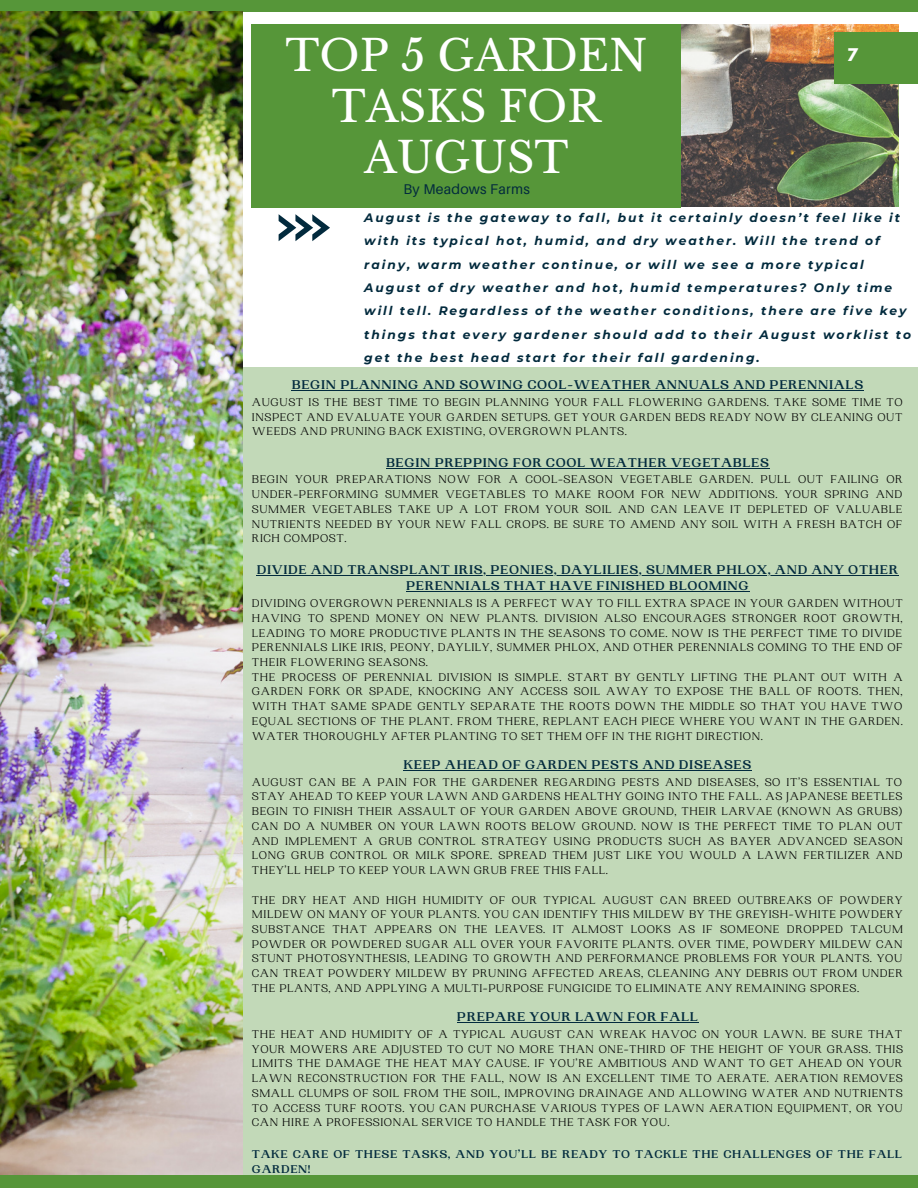
<style>
.page{position:relative;width:918px;height:1188px;background:#fff}
.page>*{position:absolute;margin:0;border:0;box-sizing:border-box;transform-origin:0 0}
.t1{font:42.45px/50.7px "Libre Baskerville";color:#fff;text-align:center}
.t2{font:700 15.45px "League Spartan";color:#fff}
.t3{font:14.1px "Aileron";letter-spacing:.015em;color:#022a3d}
.t4{font:700 13.35px/16.6px "PP Woodland";letter-spacing:.05em;color:#022a3d;text-align:center}
.t5{font:italic 700 12.15px/23.4px "Montserrat";letter-spacing:.16em;color:#022a3d}
.t6{font:11.85px/14.7px "PP Woodland";letter-spacing:.05em;color:#000;text-align:justify}
.t7{font:700 11.85px/14.7px "PP Woodland";letter-spacing:.05em;color:#022a3d}
</style>
<div class="page">
<div style="left:0;top:0;width:918px;height:12px;background:#569639"></div>
<div style="left:0;top:1175px;width:918px;height:13px;background:#569639"></div>
<img style="left:0;top:12px;width:243px;height:1163px">
<img style="left:681px;top:24px;width:218px;height:183px">
<div style="left:834px;top:32px;width:84px;height:52px;background:#569639"></div>
<div style="left:252px;top:24px;width:429px;height:183px;background:#569639"></div>
<div style="left:244px;top:368px;width:674px;height:807px;background:#c2d9b8"></div>
<svg style="left:279px;top:214px;width:51px;height:27px"></svg>
<hr style="left:292px;top:390px;width:572px;height:1px;background:#022a3d">
<hr style="left:386px;top:468px;width:384px;height:1px;background:#022a3d">
<hr style="left:257px;top:575px;width:642px;height:1px;background:#022a3d">
<hr style="left:406px;top:591px;width:343px;height:1px;background:#022a3d">
<hr style="left:404px;top:770px;width:348px;height:1px;background:#022a3d">
<hr style="left:457px;top:1022px;width:242px;height:1px;background:#022a3d">
<p class="t1" style="left:285px;top:31px;width:363px">TOP 5 GARDEN</p>
<p class="t2" style="left:847px;top:47px;width:12px">7</p>
<p class="t1" style="left:332px;top:82px;width:271px">TASKS FOR<br>AUGUST</p>
<p class="t3" style="left:404px;top:180px;width:128px">By Meadows Farms</p>
<p class="t5" style="left:364px;top:206px;width:548px">August is the gateway to fall, but it certainly doesn’t feel like it with its typical hot, humid, and dry weather. Will the trend of rainy, warm weather continue, or will we see a more typical August of dry weather and hot, humid temperatures? Only time will tell. Regardless of the weather conditions, there are five key things that every gardener should add to their August worklist to get the best head start for their fall gardening.</p>
<p class="t4" style="left:292px;top:377px;width:573px">BEGIN PLANNING AND SOWING COOL-WEATHER ANNUALS AND PERENNIALS</p>
<p class="t6" style="left:252px;top:395px;width:652px">AUGUST IS THE BEST TIME TO BEGIN PLANNING YOUR FALL FLOWERING GARDENS. TAKE SOME TIME TO INSPECT AND EVALUATE YOUR GARDEN SETUPS. GET YOUR GARDEN BEDS READY NOW BY CLEANING OUT WEEDS AND PRUNING BACK EXISTING, OVERGROWN PLANTS.</p>
<p class="t4" style="left:386px;top:454px;width:384px">BEGIN PREPPING FOR COOL WEATHER VEGETABLES</p>
<p class="t6" style="left:252px;top:473px;width:652px">BEGIN YOUR PREPARATIONS NOW FOR A COOL-SEASON VEGETABLE GARDEN. PULL OUT FAILING OR UNDER-PERFORMING SUMMER VEGETABLES TO MAKE ROOM FOR NEW ADDITIONS. YOUR SPRING AND SUMMER VEGETABLES TAKE UP A LOT FROM YOUR SOIL AND CAN LEAVE IT DEPLETED OF VALUABLE NUTRIENTS NEEDED BY YOUR NEW FALL CROPS. BE SURE TO AMEND ANY SOIL WITH A FRESH BATCH OF RICH COMPOST.</p>
<p class="t4" style="left:257px;top:561px;width:643px">DIVIDE AND TRANSPLANT IRIS, PEONIES, DAYLILIES, SUMMER PHLOX, AND ANY OTHER<br>PERENNIALS THAT HAVE FINISHED BLOOMING</p>
<p class="t6" style="left:252px;top:596px;width:652px">DIVIDING OVERGROWN PERENNIALS IS A PERFECT WAY TO FILL EXTRA SPACE IN YOUR GARDEN WITHOUT HAVING TO SPEND MONEY ON NEW PLANTS. DIVISION ALSO ENCOURAGES STRONGER ROOT GROWTH, LEADING TO MORE PRODUCTIVE PLANTS IN THE SEASONS TO COME. NOW IS THE PERFECT TIME TO DIVIDE PERENNIALS LIKE IRIS, PEONY, DAYLILY, SUMMER PHLOX, AND OTHER PERENNIALS COMING TO THE END OF THEIR FLOWERING SEASONS.</p>
<p class="t6" style="left:252px;top:670px;width:652px">THE PROCESS OF PERENNIAL DIVISION IS SIMPLE. START BY GENTLY LIFTING THE PLANT OUT WITH A GARDEN FORK OR SPADE, KNOCKING ANY ACCESS SOIL AWAY TO EXPOSE THE BALL OF ROOTS. THEN, WITH THAT SAME SPADE GENTLY SEPARATE THE ROOTS DOWN THE MIDDLE SO THAT YOU HAVE TWO EQUAL SECTIONS OF THE PLANT. FROM THERE, REPLANT EACH PIECE WHERE YOU WANT IN THE GARDEN.<br>WATER THOROUGHLY AFTER PLANTING TO SET THEM OFF IN THE RIGHT DIRECTION.</p>
<p class="t4" style="left:404px;top:757px;width:349px">KEEP AHEAD OF GARDEN PESTS AND DISEASES</p>
<p class="t6" style="left:252px;top:775px;width:652px">AUGUST CAN BE A PAIN FOR THE GARDENER REGARDING PESTS AND DISEASES, SO IT’S ESSENTIAL TO STAY AHEAD TO KEEP YOUR LAWN AND GARDENS HEALTHY GOING INTO THE FALL. AS JAPANESE BEETLES BEGIN TO FINISH THEIR ASSAULT OF YOUR GARDEN ABOVE GROUND, THEIR LARVAE (KNOWN AS GRUBS)<br>CAN DO A NUMBER ON YOUR LAWN ROOTS BELOW GROUND. NOW IS THE PERFECT TIME TO PLAN OUT AND IMPLEMENT A GRUB CONTROL STRATEGY USING PRODUCTS SUCH AS BAYER ADVANCED SEASON LONG GRUB CONTROL OR MILK SPORE. SPREAD THEM JUST LIKE YOU WOULD A LAWN FERTILIZER AND THEY’LL HELP TO KEEP YOUR LAWN GRUB FREE THIS FALL.</p>
<p class="t6" style="left:252px;top:893px;width:652px">THE DRY HEAT AND HIGH HUMIDITY OF OUR TYPICAL AUGUST CAN BREED OUTBREAKS OF POWDERY MILDEW ON MANY OF YOUR PLANTS. YOU CAN IDENTIFY THIS MILDEW BY THE GREYISH-WHITE POWDERY SUBSTANCE THAT APPEARS ON THE LEAVES. IT ALMOST LOOKS AS IF SOMEONE DROPPED TALCUM POWDER OR POWDERED SUGAR ALL OVER YOUR FAVORITE PLANTS. OVER TIME, POWDERY MILDEW CAN STUNT PHOTOSYNTHESIS, LEADING TO GROWTH AND PERFORMANCE PROBLEMS FOR YOUR PLANTS. YOU CAN TREAT POWDERY MILDEW BY PRUNING AFFECTED AREAS, CLEANING ANY DEBRIS OUT FROM UNDER THE PLANTS, AND APPLYING A MULTI-PURPOSE FUNGICIDE TO ELIMINATE ANY REMAINING SPORES.</p>
<p class="t4" style="left:457px;top:1009px;width:242px">PREPARE YOUR LAWN FOR FALL</p>
<p class="t6" style="left:252px;top:1027px;width:653px">THE HEAT AND HUMIDITY OF A TYPICAL AUGUST CAN WREAK HAVOC ON YOUR LAWN. BE SURE THAT YOUR MOWERS ARE ADJUSTED TO CUT NO MORE THAN ONE-THIRD OF THE HEIGHT OF YOUR GRASS. THIS LIMITS THE DAMAGE THE HEAT MAY CAUSE. IF YOU’RE AMBITIOUS AND WANT TO GET AHEAD ON YOUR LAWN RECONSTRUCTION FOR THE FALL, NOW IS AN EXCELLENT TIME TO AERATE. AERATION REMOVES SMALL CLUMPS OF SOIL FROM THE SOIL, IMPROVING DRAINAGE AND ALLOWING WATER AND NUTRIENTS TO ACCESS TURF ROOTS. YOU CAN PURCHASE VARIOUS TYPES OF LAWN AERATION EQUIPMENT, OR YOU CAN HIRE A PROFESSIONAL SERVICE TO HANDLE THE TASK FOR YOU.</p>
<p class="t7" style="left:252px;top:1147px;width:652px">TAKE CARE OF THESE TASKS, AND YOU’LL BE READY TO TACKLE THE CHALLENGES OF THE FALL<br>GARDEN!</p>
</div>
